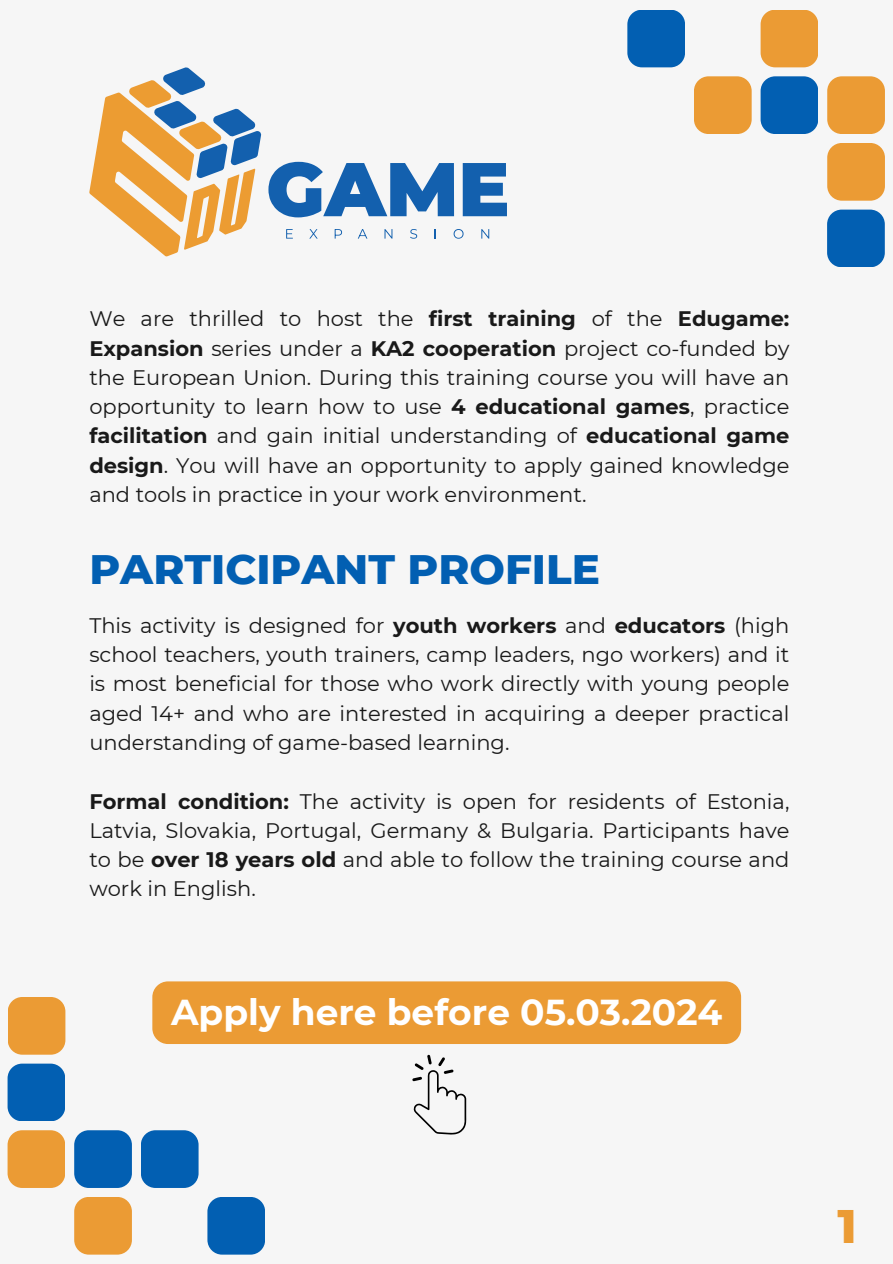
<style>
.page{position:relative;width:893px;height:1264px;background:#fff}
.page>*{position:absolute;margin:0;border:0;box-sizing:border-box;transform-origin:0 0}
.t1{font:800 48px "Montserrat";color:#eb9b34}
.t2{font:800 42px "Montserrat";color:#025fb2}
.t3{font:700 36px "Montserrat";color:#fff}
.t4{font:21px/29.2px "Montserrat";color:#191919;text-align:justify}
.s1{font-weight:700}
</style>
<div class="page">
<div style="left:0;top:0;width:892px;height:1263px;background:#f6f6f6"></div>
<svg style="left:89px;top:67px;width:172px;height:189px"></svg>
<svg style="left:268px;top:162px;width:186px;height:55px"></svg>
<svg style="left:462px;top:163px;width:45px;height:53px"></svg>
<svg style="left:286px;top:229px;width:7px;height:9px"></svg>
<svg style="left:309px;top:229px;width:9px;height:9px"></svg>
<svg style="left:334px;top:229px;width:8px;height:9px"></svg>
<svg style="left:358px;top:229px;width:9px;height:9px"></svg>
<svg style="left:384px;top:229px;width:8px;height:9px"></svg>
<svg style="left:410px;top:229px;width:7px;height:10px"></svg>
<svg style="left:453px;top:229px;width:10px;height:10px"></svg>
<svg style="left:481px;top:229px;width:8px;height:9px"></svg>
<div style="left:627px;top:10px;width:58px;height:57px;background:#025fb2;border-radius:15px"></div>
<div style="left:694px;top:76px;width:57px;height:58px;background:#eb9b34;border-radius:15px"></div>
<div style="left:760px;top:10px;width:58px;height:57px;background:#eb9b34;border-radius:15px"></div>
<div style="left:760px;top:76px;width:58px;height:58px;background:#025fb2;border-radius:15px"></div>
<div style="left:827px;top:76px;width:57px;height:58px;background:#eb9b34;border-radius:15px"></div>
<div style="left:827px;top:143px;width:57px;height:58px;background:#eb9b34;border-radius:15px"></div>
<div style="left:827px;top:210px;width:57px;height:57px;background:#025fb2;border-radius:15px"></div>
<div style="left:207px;top:1196px;width:58px;height:58px;background:#025fb2;border-radius:15px"></div>
<div style="left:141px;top:1130px;width:57px;height:57px;background:#025fb2;border-radius:15px"></div>
<div style="left:74px;top:1196px;width:58px;height:58px;background:#eb9b34;border-radius:15px"></div>
<div style="left:74px;top:1130px;width:58px;height:57px;background:#025fb2;border-radius:15px"></div>
<div style="left:8px;top:1130px;width:57px;height:57px;background:#eb9b34;border-radius:15px"></div>
<div style="left:8px;top:1063px;width:57px;height:58px;background:#025fb2;border-radius:15px"></div>
<div style="left:8px;top:996px;width:57px;height:58px;background:#eb9b34;border-radius:15px"></div>
<svg style="left:412px;top:1054px;width:54px;height:80px"></svg>
<div style="left:152px;top:981px;width:589px;height:63px;background:#eb9b34"></div>
<p class="t4" style="left:89px;top:304px;width:701px">We are thrilled to host the <span class="s1">first training</span> of the <span class="s1">Edugame:<br>Expansion</span> series under a <span class="s1">KA2 cooperation</span> project co-funded by the European Union. During this training course you will have an opportunity to learn how to use <span class="s1">4 educational games</span>, practice <span class="s1">facilitation</span> and gain initial understanding of <span class="s1">educational game design</span>. You will have an opportunity to apply gained knowledge and tools in practice in your work environment.</p>
<h1 class="t2" style="left:89px;top:543px;width:512px">PARTICIPANT PROFILE</h1>
<p class="t4" style="left:89px;top:610px;width:701px">This activity is designed for <span class="s1">youth workers</span> and <span class="s1">educators</span> (high school teachers, youth trainers, camp leaders, ngo workers) and it is most beneficial for those who work directly with young people aged 14+ and who are interested in acquiring a deeper practical understanding of game-based learning.</p>
<p class="t4" style="left:89px;top:786px;width:701px"><span class="s1">Formal condition:</span> The activity is open for residents of Estonia, Latvia, Slovakia, Portugal, Germany &amp; Bulgaria. Participants have to be <span class="s1">over 18 years old</span> and able to follow the training course and work in English.</p>
<p class="t3" style="left:171px;top:989px;width:552px">Apply here before 05.03.2024</p>
<p class="t1" style="left:837px;top:1195px;width:21px">1</p>
</div>
